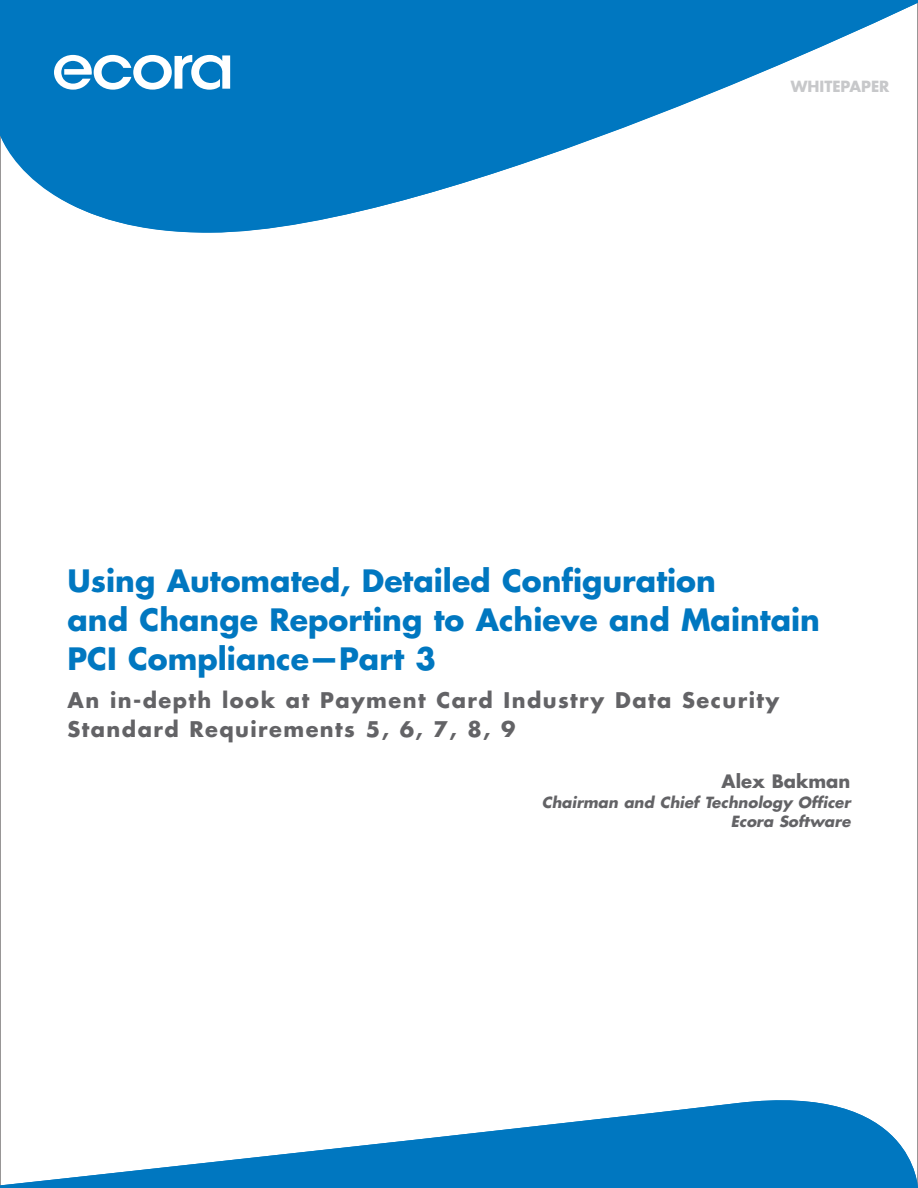
<style>
.page{position:relative;width:918px;height:1188px;background:#fff}
.page>*{position:absolute;margin:0;border:0;box-sizing:border-box;transform-origin:0 0}
.t1{font:700 30px/39px "Futura";color:#0077c0}
.t2{font:700 21px/28.5px "Futura";letter-spacing:.07em;color:#636366}
.t3{font:700 18px "Futura";color:#636366}
.t4{font:italic 700 15px/19.5px "Futura";color:#636366;text-align:right}
.t5{font:700 15px "Futura";color:#c7c8ca}
</style>
<div class="page">
<svg style="left:0;top:0;width:918px;height:234px;fill:#0077c0"></svg>
<svg style="left:54px;top:55px;width:176px;height:35px"></svg>
<svg style="left:0;top:1082px;width:918px;height:106px"></svg>
<p class="t5" style="left:791px;top:79px;width:100px">WHITEPAPER</p>
<p class="t1" style="left:68px;top:564px;width:754px">Using Automated, Detailed Configuration<br>and Change Reporting to Achieve and Maintain<br>PCI Compliance—Part 3</p>
<p class="t2" style="left:68px;top:688px;width:713px">An in-depth look at Payment Card Industry Data Security<br>Standard Requirements 5, 6, 7, 8, 9</p>
<p class="t3" style="left:722px;top:773px;width:130px">Alex Bakman</p>
<p class="t4" style="left:542px;top:794px;width:313px">Chairman and Chief Technology Officer<br>Ecora Software</p>
</div>
